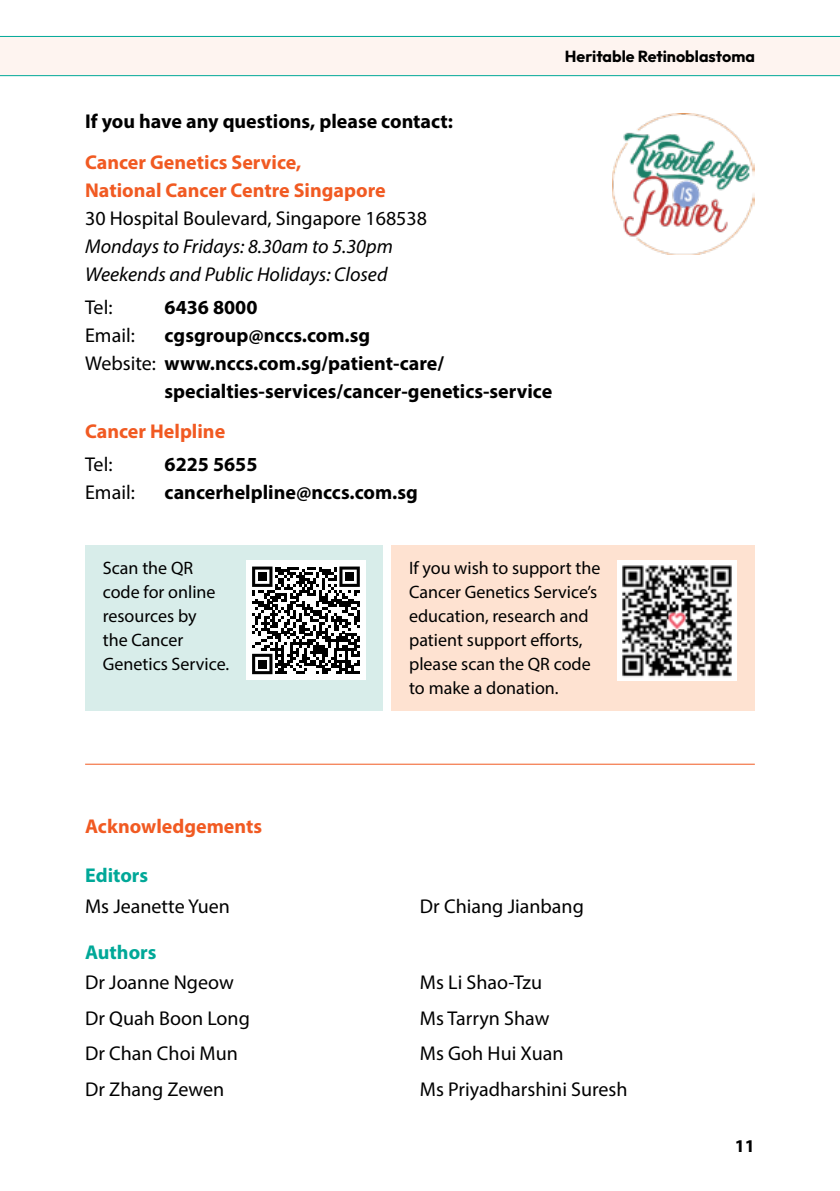
<style>
.page{position:relative;width:840px;height:1191px;background:#fff}
.page>*{position:absolute;margin:0;border:0;box-sizing:border-box;transform-origin:0 0}
.t1{font:20px "Myriad Pro";color:#000}
.t2{font:700 20px "Myriad Pro";color:#000}
.t3{font:700 20px/28px "Myriad Pro";color:#f15a22}
.t4{font:italic 20px/28px "Myriad Pro";color:#000}
.t5{font:700 20px "Myriad Pro";color:#00a898}
.t6{font:18px/24px "Myriad Pro";color:#000}
.t7{font:700 18px "Myriad Pro";color:#000}
.t8{font:100 16px "Outfit";color:#000}
.s1{font-weight:400}
</style>
<div class="page">
<div style="left:0;top:36px;width:839px;height:40px;background:#fef4f0"></div>
<div style="left:85px;top:545px;width:298px;height:165px;background:#d8edea"></div>
<hr style="left:85px;top:764px;width:669px;height:1px;background:#f15a22">
<img style="left:612px;top:113px;width:142px;height:142px">
<div style="left:246px;top:561px;width:119px;height:119px;background:#fff"></div>
<svg style="left:252px;top:566px;width:107px;height:108px"></svg>
<div style="left:258px;top:572px;width:8px;height:9px;background:#000"></div>
<div style="left:345px;top:572px;width:9px;height:9px;background:#000"></div>
<div style="left:258px;top:659px;width:8px;height:9px;background:#000"></div>
<div style="left:390px;top:545px;width:364px;height:165px;background:#fee2d1"></div>
<img style="left:617px;top:561px;width:119px;height:119px">
<p class="t8" style="left:564px;top:47px;width:191px">Heritable Retinoblastoma</p>
<p class="t2" style="left:85px;top:109px;width:369px">If you have any questions, please contact:</p>
<p class="t3" style="left:85px;top:147px;width:302px">Cancer Genetics Service,<br>National Cancer Centre Singapore</p>
<p class="t1" style="left:85px;top:205px;width:343px">30 Hospital Boulevard, Singapore 168538</p>
<p class="t4" style="left:85px;top:232px;width:309px">Mondays to Fridays: 8.30am to 5.30pm<br>Weekends and Public Holidays: Closed</p>
<p class="t1" style="left:85px;top:295px;width:29px">Tel:</p>
<p class="t2" style="left:164px;top:294px;width:94px">6436 8000</p>
<p class="t1" style="left:85px;top:323px;width:51px">Email:</p>
<p class="t2" style="left:164px;top:322px;width:207px">cgsgroup@nccs.com.sg</p>
<p class="t2" style="left:85px;top:350px;width:360px"><span class="s1">Website:</span> www.nccs.com.sg/patient-care/</p>
<p class="t2" style="left:164px;top:378px;width:389px">specialties-services/cancer-genetics-service</p>
<p class="t3" style="left:85px;top:416px;width:141px">Cancer Helpline</p>
<p class="t1" style="left:85px;top:452px;width:29px">Tel:</p>
<p class="t2" style="left:164px;top:451px;width:94px">6225 5655</p>
<p class="t1" style="left:85px;top:480px;width:51px">Email:</p>
<p class="t2" style="left:164px;top:479px;width:255px">cancerhelpline@nccs.com.sg</p>
<p class="t6" style="left:103px;top:556px;width:128px">Scan the QR code for online resources by<br>the Cancer<br>Genetics Service.</p>
<p class="t3" style="left:85px;top:811px;width:178px">Acknowledgements</p>
<p class="t6" style="left:409px;top:556px;width:193px">If you wish to support the<br>Cancer Genetics Service’s education, research and patient support efforts, please scan the QR code to make a donation.</p>
<p class="t5" style="left:85px;top:862px;width:65px">Editors</p>
<p class="t1" style="left:85px;top:893px;width:146px">Ms Jeanette Yuen</p>
<p class="t1" style="left:420px;top:893px;width:165px">Dr Chiang Jianbang</p>
<p class="t5" style="left:85px;top:938px;width:73px">Authors</p>
<p class="t1" style="left:85px;top:970px;width:150px">Dr Joanne Ngeow</p>
<p class="t1" style="left:420px;top:970px;width:124px">Ms Li Shao-Tzu</p>
<p class="t1" style="left:85px;top:1005px;width:166px">Dr Quah Boon Long</p>
<p class="t1" style="left:420px;top:1005px;width:131px">Ms Tarryn Shaw</p>
<p class="t1" style="left:85px;top:1041px;width:154px">Dr Chan Choi Mun</p>
<p class="t1" style="left:420px;top:1041px;width:145px">Ms Goh Hui Xuan</p>
<p class="t1" style="left:85px;top:1076px;width:140px">Dr Zhang Zewen</p>
<p class="t1" style="left:420px;top:1076px;width:209px">Ms Priyadharshini Suresh</p>
<p class="t7" style="left:734px;top:1134px;width:21px">11</p>
</div>
